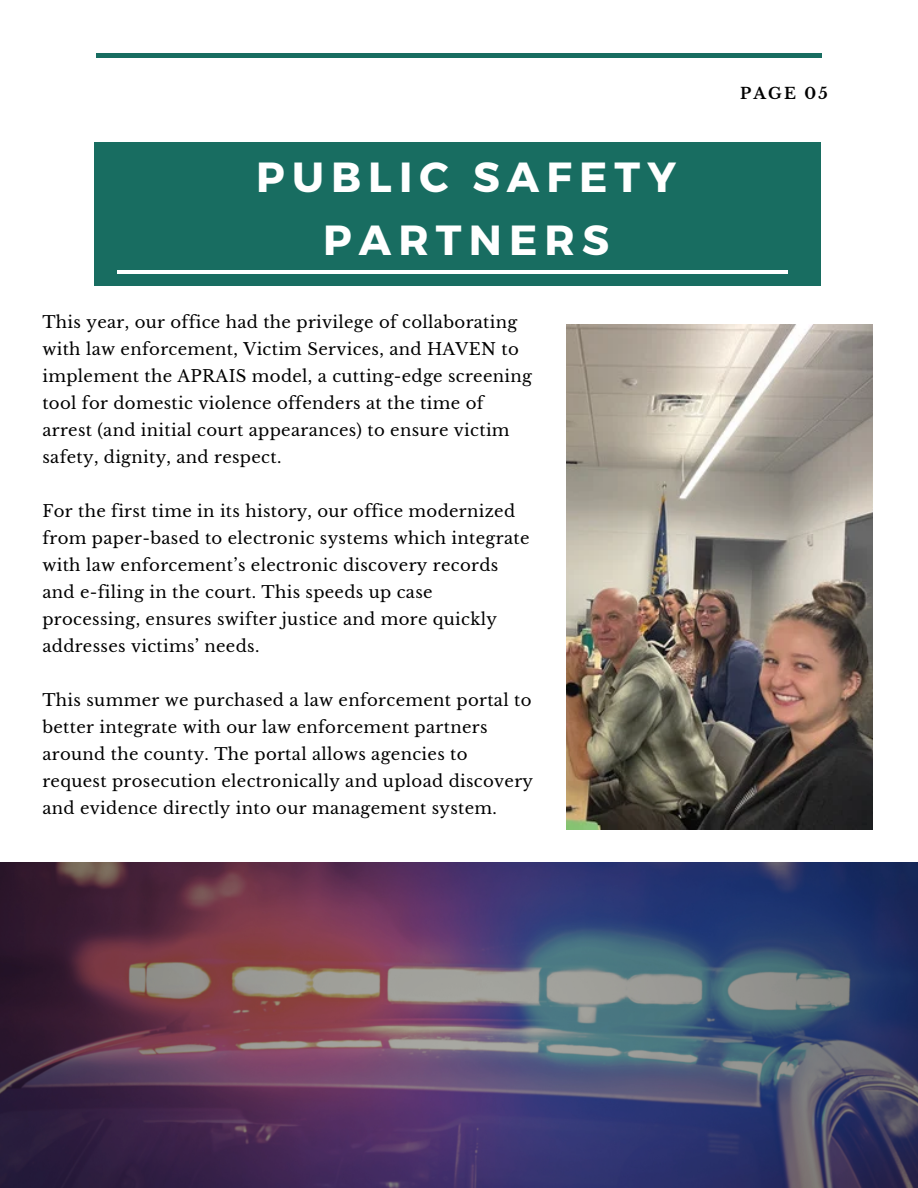
<style>
.page{position:relative;width:918px;height:1188px;background:#fff}
.page>*{position:absolute;margin:0;border:0;box-sizing:border-box;transform-origin:0 0}
.t1{font:700 42.15px/63px "Montserrat";letter-spacing:.17em;color:#fff;text-align:center}
.t2{font:16.5px/27px "Libre Baskerville";letter-spacing:.02em;color:#000}
.t3{font:700 15.6px "Libre Baskerville";letter-spacing:.14em;color:#000}
</style>
<div class="page">
<div style="left:94px;top:143px;width:726px;height:143px;background:#186d61"></div>
<hr style="left:117px;top:270px;width:671px;height:4px;background:#fff">
<img style="left:0;top:862px;width:918px;height:326px">
<div style="left:96px;top:53px;width:725px;height:5px;background:#186d61"></div>
<img style="left:566px;top:325px;width:307px;height:505px">
<p class="t1" style="left:256px;top:143px;width:421px">PUBLIC SAFETY<br>PARTNERS</p>
<p class="t2" style="left:42px;top:309px;width:491px">This year, our office had the privilege of collaborating with law enforcement, Victim Services, and HAVEN to implement the APRAIS model, a cutting-edge screening tool for domestic violence offenders at the time of arrest (and initial court appearances) to ensure victim safety, dignity, and respect.</p>
<p class="t2" style="left:42px;top:498px;width:489px">For the first time in its history, our office modernized from paper-based to electronic systems which integrate with law enforcement’s electronic discovery records and e-filing in the court. This speeds up case processing, ensures swifter justice and more quickly addresses victims’ needs.</p>
<h2 class="t2" style="left:42px;top:687px;width:492px">This summer we purchased a law enforcement portal to better integrate with our law enforcement partners around the county. The portal allows agencies to request prosecution electronically and upload discovery and evidence directly into our management system.</h2>
<p class="t3" style="left:740px;top:84px;width:89px">PAGE 05</p>
</div>
